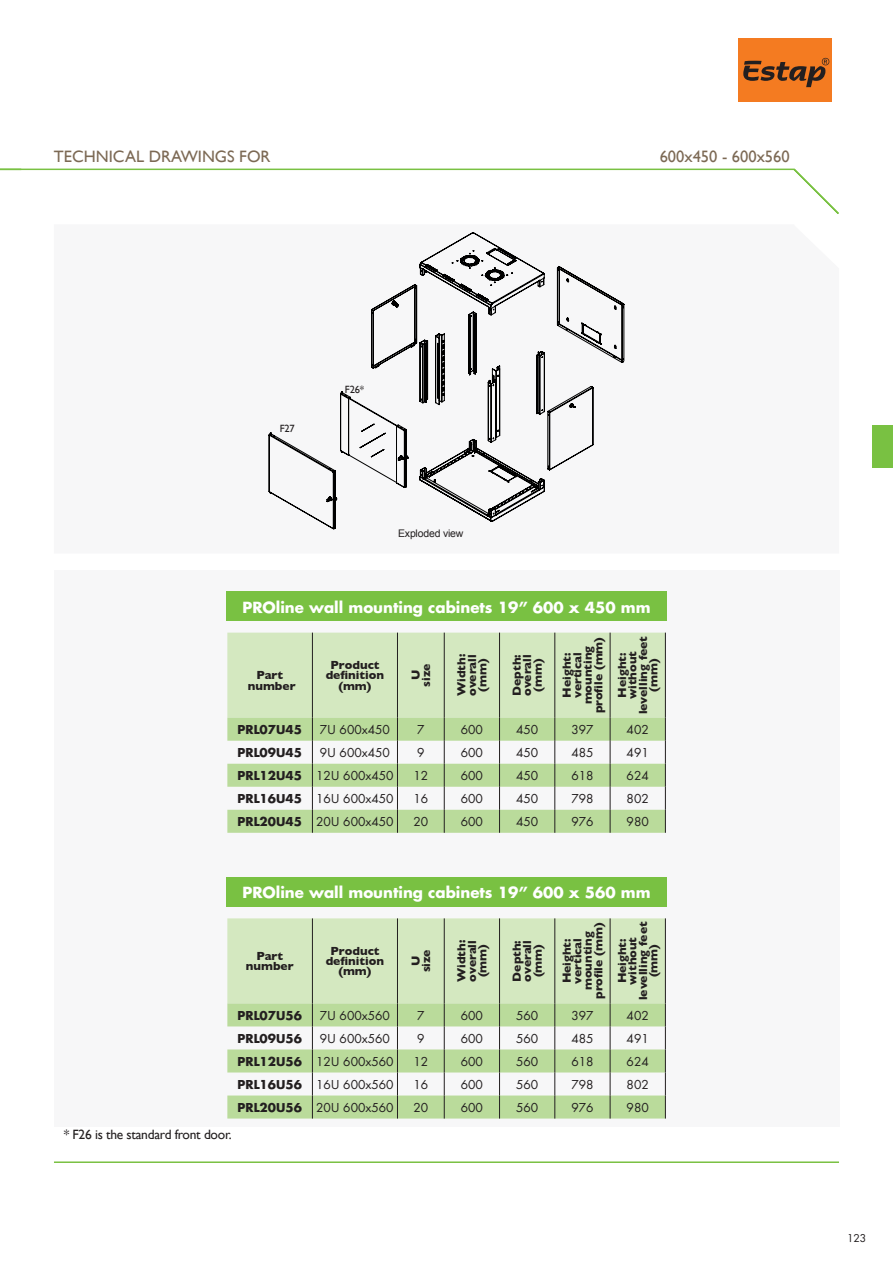
<style>
.page{position:relative;width:893px;height:1263px;background:#fff}
.page>*{position:absolute;margin:0;border:0;box-sizing:border-box;transform-origin:0 0}
.t1{font:16.5px "Gill Sans";color:#7c6954}
.t2{font:700 15px "Futura";color:#fff}
.t3{font:13.5px "Gill Sans";letter-spacing:-.02em;color:#231f20}
.t4{font:12px "Futura";color:#231f20}
.t5{font:700 12px/10.5px "Gill Sans";color:#231f20;text-align:center}
.t6{font:700 12px "Futura";color:#231f20}
.t7{font:10.5px "Arial";letter-spacing:-.02em;color:#231f20}
.t8{font:10.5px "Gill Sans";letter-spacing:-.02em;color:#231f20}
.t9{font:10.5px "Futura";color:#231f20}
.s1{font-weight:700}
</style>
<div class="page">
<hr style="left:0;top:169px;width:794px;height:1px;background:#79c142">
<svg style="left:792px;top:168px;width:47px;height:46px"></svg>
<div style="left:872px;top:425px;width:21px;height:43px;background:#79c142"></div>
<div style="left:738px;top:39px;width:93px;height:63px;background:#f47b21"></div>
<svg style="left:743px;top:58px;width:86px;height:29px"></svg>
<svg style="left:0;top:168px;width:23px;height:3px"></svg>
<div style="left:54px;top:570px;width:785px;height:556px;background:#f7f7f8"></div>
<hr style="left:54px;top:1161px;width:785px;height:2px;background:#79c142">
<svg style="left:227px;top:918px;width:439px;height:200px"></svg>
<svg style="left:227px;top:633px;width:439px;height:200px"></svg>
<div style="left:226px;top:877px;width:441px;height:30px;background:#79c142"></div>
<div style="left:226px;top:591px;width:441px;height:30px;background:#79c142"></div>
<svg style="left:269px;top:232px;width:355px;height:297px"></svg>
<h1 class="t1" style="left:54px;top:149px;width:218px">TECHNICAL DRAWINGS FOR</h1>
<h1 class="t1" style="left:660px;top:149px;width:132px">600x450 - 600x560</h1>
<p class="t8" style="left:280px;top:424px;width:17px">F27</p>
<p class="t8" style="left:345px;top:385px;width:21px">F26*</p>
<p class="t7" style="left:398px;top:529px;width:67px">Exploded view</p>
<p class="t2" style="left:242px;top:600px;width:410px">PROline wall mounting cabinets 19” 600 x 450 mm</p>
<p class="t5" style="left:248px;top:671px;width:49px">Part number</p>
<p class="t5" style="left:326px;top:660px;width:60px">Product dei nition (mm)</p>
<p class="t5" style="left:411px;top:686px;width:24px;rotate:-90deg">U size</p>
<p class="t5" style="left:457px;top:696px;width:44px;rotate:-90deg">Width: overall (mm)</p>
<p class="t5" style="left:512px;top:696px;width:43px;rotate:-90deg">Depth: overall (mm)</p>
<p class="t5" style="left:562px;top:713px;width:78px;rotate:-90deg">Height: vertical mounting proile (mm)</p>
<p class="t5" style="left:618px;top:714px;width:80px;rotate:-90deg">Height: without levelling feet (mm)</p>
<p class="t6" style="left:238px;top:724px;width:66px">PRL07U45</p>
<p class="t4" style="left:320px;top:724px;width:72px">7U 600x450</p>
<p class="t4" style="left:417px;top:724px;width:9px">7</p>
<p class="t4" style="left:461px;top:724px;width:24px">600</p>
<p class="t4" style="left:516px;top:724px;width:24px">450</p>
<p class="t4" style="left:571px;top:724px;width:24px">397</p>
<p class="t4" style="left:627px;top:724px;width:24px">402</p>
<p class="t6" style="left:238px;top:747px;width:66px">PRL09U45</p>
<p class="t4" style="left:320px;top:747px;width:72px">9U 600x450</p>
<p class="t4" style="left:417px;top:747px;width:9px">9</p>
<p class="t4" style="left:461px;top:747px;width:24px">600</p>
<p class="t4" style="left:516px;top:747px;width:24px">450</p>
<p class="t4" style="left:571px;top:747px;width:24px">485</p>
<p class="t4" style="left:627px;top:747px;width:24px">491</p>
<p class="t4" style="left:238px;top:770px;width:158px"><span class="s1">PRL12U45</span> 12U 600x450</p>
<p class="t4" style="left:413px;top:770px;width:16px">12</p>
<p class="t4" style="left:461px;top:770px;width:24px">600</p>
<p class="t4" style="left:516px;top:770px;width:24px">450</p>
<p class="t4" style="left:571px;top:770px;width:24px">618</p>
<p class="t4" style="left:627px;top:770px;width:24px">624</p>
<p class="t4" style="left:238px;top:793px;width:158px"><span class="s1">PRL16U45</span> 16U 600x450</p>
<p class="t4" style="left:413px;top:793px;width:16px">16</p>
<p class="t4" style="left:461px;top:793px;width:24px">600</p>
<p class="t4" style="left:516px;top:793px;width:24px">450</p>
<p class="t4" style="left:571px;top:793px;width:24px">798</p>
<p class="t4" style="left:627px;top:793px;width:24px">802</p>
<p class="t4" style="left:238px;top:816px;width:158px"><span class="s1">PRL20U45</span> 20U 600x450</p>
<p class="t4" style="left:413px;top:816px;width:16px">20</p>
<p class="t4" style="left:461px;top:816px;width:24px">600</p>
<p class="t4" style="left:516px;top:816px;width:24px">450</p>
<p class="t4" style="left:571px;top:816px;width:24px">976</p>
<p class="t4" style="left:627px;top:816px;width:24px">980</p>
<p class="t2" style="left:242px;top:886px;width:410px">PROline wall mounting cabinets 19” 600 x 560 mm</p>
<p class="t5" style="left:246px;top:951px;width:49px">Part number</p>
<p class="t5" style="left:326px;top:946px;width:60px">Product dei nition (mm)</p>
<p class="t5" style="left:411px;top:972px;width:24px;rotate:-90deg">U size</p>
<p class="t5" style="left:457px;top:982px;width:44px;rotate:-90deg">Width: overall (mm)</p>
<p class="t5" style="left:512px;top:981px;width:43px;rotate:-90deg">Depth: overall (mm)</p>
<p class="t5" style="left:562px;top:999px;width:78px;rotate:-90deg">Height: vertical mounting proile (mm)</p>
<p class="t5" style="left:618px;top:1000px;width:80px;rotate:-90deg">Height: without levelling feet (mm)</p>
<p class="t6" style="left:238px;top:1010px;width:66px">PRL07U56</p>
<p class="t4" style="left:320px;top:1010px;width:72px">7U 600x560</p>
<p class="t4" style="left:417px;top:1010px;width:9px">7</p>
<p class="t4" style="left:461px;top:1010px;width:24px">600</p>
<p class="t4" style="left:516px;top:1010px;width:24px">560</p>
<p class="t4" style="left:571px;top:1010px;width:24px">397</p>
<p class="t4" style="left:627px;top:1010px;width:24px">402</p>
<p class="t6" style="left:238px;top:1033px;width:66px">PRL09U56</p>
<p class="t4" style="left:320px;top:1033px;width:72px">9U 600x560</p>
<p class="t4" style="left:417px;top:1033px;width:9px">9</p>
<p class="t4" style="left:461px;top:1033px;width:24px">600</p>
<p class="t4" style="left:516px;top:1033px;width:24px">560</p>
<p class="t4" style="left:571px;top:1033px;width:24px">485</p>
<p class="t4" style="left:627px;top:1033px;width:24px">491</p>
<p class="t4" style="left:238px;top:1056px;width:158px"><span class="s1">PRL12U56</span> 12U 600x560</p>
<p class="t4" style="left:413px;top:1056px;width:16px">12</p>
<p class="t4" style="left:461px;top:1056px;width:24px">600</p>
<p class="t4" style="left:516px;top:1056px;width:24px">560</p>
<p class="t4" style="left:571px;top:1056px;width:24px">618</p>
<p class="t4" style="left:627px;top:1056px;width:24px">624</p>
<p class="t4" style="left:238px;top:1079px;width:158px"><span class="s1">PRL16U56</span> 16U 600x560</p>
<p class="t4" style="left:413px;top:1079px;width:16px">16</p>
<p class="t4" style="left:461px;top:1079px;width:24px">600</p>
<p class="t4" style="left:516px;top:1079px;width:24px">560</p>
<p class="t4" style="left:571px;top:1079px;width:24px">798</p>
<p class="t4" style="left:627px;top:1079px;width:24px">802</p>
<p class="t4" style="left:238px;top:1102px;width:158px"><span class="s1">PRL20U56</span> 20U 600x560</p>
<p class="t4" style="left:413px;top:1102px;width:16px">20</p>
<p class="t4" style="left:461px;top:1102px;width:24px">600</p>
<p class="t4" style="left:516px;top:1102px;width:24px">560</p>
<p class="t4" style="left:571px;top:1102px;width:24px">976</p>
<p class="t4" style="left:627px;top:1102px;width:24px">980</p>
<p class="t3" style="left:64px;top:1129px;width:169px">* F26 is the standard front door.</p>
<p class="t9" style="left:847px;top:1233px;width:21px">123</p>
</div>
